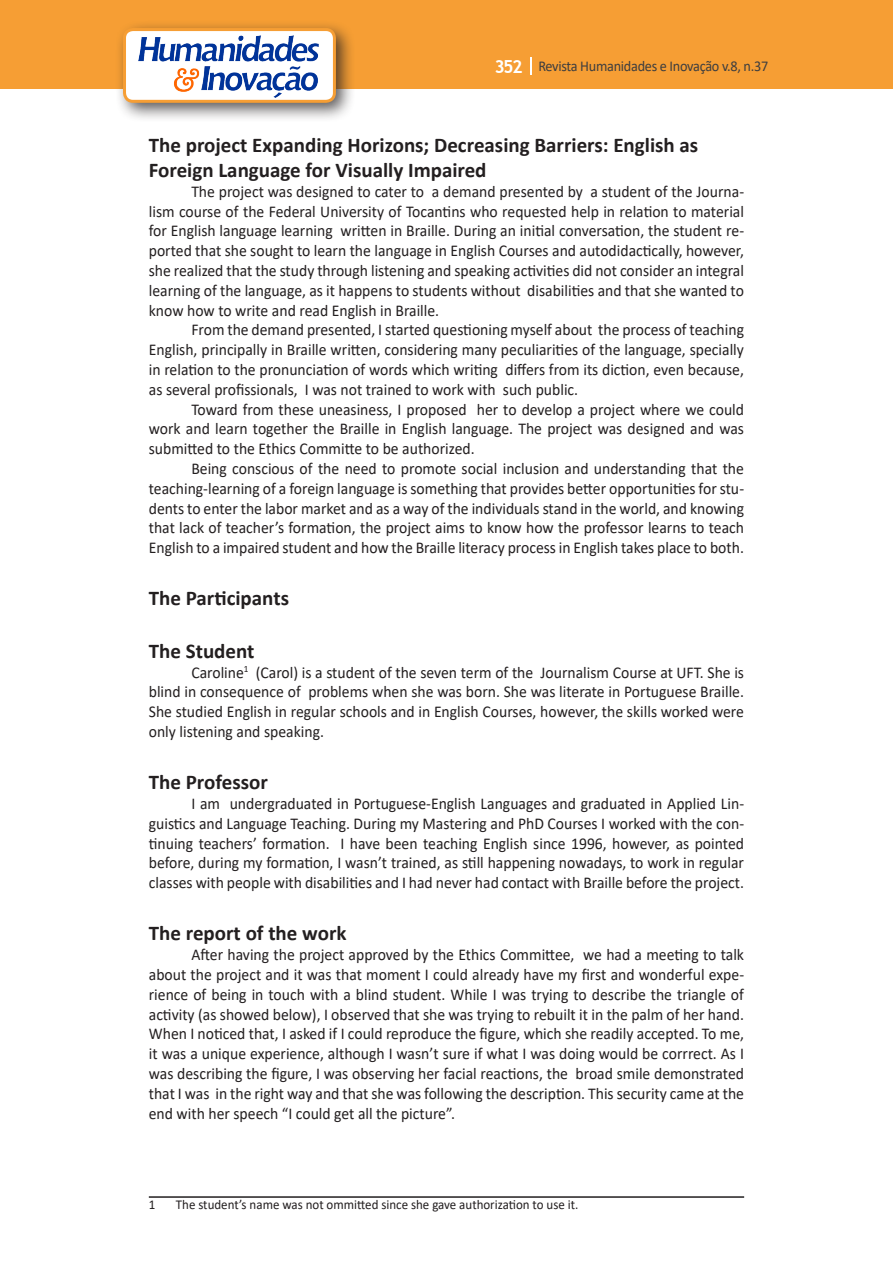
<style>
.page{position:relative;width:893px;height:1263px;background:#fff}
.page>*{position:absolute;margin:0;border:0;box-sizing:border-box;transform-origin:0 0}
.Titulo_2{font:700 21px/25.2px "Calibri";color:#231f20}
.Texto{font:16.5px/19.8px "Calibri";color:#231f20;text-align:justify;scale:.95 1}
.t1{font:15px "Calibri";letter-spacing:-.02em;color:#3e3e3f;scale:.95 1}
.Rodapé{font:13.5px "Calibri";color:#231f20;scale:.96 1}
.s1{font-family:"Trebuchet MS";font-weight:700;font-size:18px;color:#fff}
</style>
<div class="page">
<div style="left:0;top:0;width:893px;height:88px;background:#f69e34"></div>
<svg style="left:530px;top:57px;width:2px;height:18px"></svg>
<div style="left:115px;top:20px;width:241px;height:103px;background:#231f20;opacity:.75"></div>
<div style="left:125px;top:30px;width:209px;height:71px;background:#fff;border-radius:9px"></div>
<img style="left:138px;top:35px;width:181px;height:62px">
<div style="left:123px;top:28px;width:213px;height:75px;border:3px solid #f69e34;border-radius:9px"></div>
<hr style="left:149px;top:1196px;width:595px;height:2px;background:#231f20">
<p class="t1" style="left:495px;top:56px;width:290px"><span class="s1">352</span> Revista Humanidades e Inovação v.8, n.37</p>
<p class="Titulo_2" style="left:149px;top:132px;width:551px">The project Expanding Horizons; Decreasing Barriers: English as<br>Foreign Language for Visually Impaired</p>
<p class="Texto" style="left:149px;top:181px;width:628px;text-indent:43px">The project was designed to cater to a demand presented by a student of the Journa&shy;lism course of the Federal University of Tocantins who requested help in relation to material for English language learning written in Braille. During an initial conversation, the student re&shy;ported that she sought to learn the language in English Courses and autodidactically, however, she realized that the study through listening and speaking activities did not consider an integral learning of the language, as it happens to students without disabilities and that she wanted to know how to write and read English in Braille.</p>
<p class="Texto" style="left:149px;top:320px;width:628px;text-indent:43px">From the demand presented, I started questioning myself about the process of teaching English, principally in Braille written, considering many peculiarities of the language, specially in relation to the pronunciation of words which writing differs from its diction, even because, as several profissionals, I was not trained to work with such public.</p>
<p class="Texto" style="left:149px;top:399px;width:628px;text-indent:43px">Toward from these uneasiness, I proposed her to develop a project where we could work and learn together the Braille in English language. The project was designed and was submitted to the Ethics Committe to be authorized.</p>
<p class="Texto" style="left:149px;top:458px;width:628px;text-indent:43px">Being conscious of the need to promote social inclusion and understanding that the teaching-learning of a foreign language is something that provides better opportunities for stu&shy;dents to enter the labor market and as a way of the individuals stand in the world, and knowing that lack of teacher’s formation, the project aims to know how the professor learns to teach English to a impaired student and how the Braille literacy process in English takes place to both.</p>
<p class="Titulo_2" style="left:149px;top:586px;width:142px">The Participants</p>
<p class="Titulo_2" style="left:149px;top:638px;width:107px">The Student</p>
<p class="Texto" style="left:149px;top:662px;width:628px;text-indent:43px">Caroline<sup>1</sup> (Carol) is a student of the seven term of the Journalism Course at UFT. She is blind in consequence of problems when she was born. She was literate in Portuguese Braille.<br>She studied English in regular schools and in English Courses, however, the skills worked were only listening and speaking.</p>
<p class="Titulo_2" style="left:149px;top:769px;width:121px">The Professor</p>
<p class="Texto" style="left:149px;top:793px;width:628px;text-indent:43px">I am undergraduated in Portuguese-English Languages and graduated in Applied Lin&shy;guistics and Language Teaching. During my Mastering and PhD Courses I worked with the con&shy;tinuing teachers’ formation. I have been teaching English since 1996, however, as pointed before, during my formation, I wasn’t trained, as still happening nowadays, to work in regular classes with people with disabilities and I had never had contact with Braille before the project.</p>
<p class="Titulo_2" style="left:149px;top:920px;width:199px">The report of the work</p>
<p class="Texto" style="left:149px;top:944px;width:628px;text-indent:43px">After having the project approved by the Ethics Committee, we had a meeting to talk about the project and it was that moment I could already have my first and wonderful expe&shy;rience of being in touch with a blind student. While I was trying to describe the triangle of activity (as showed below), I observed that she was trying to rebuilt it in the palm of her hand.<br>When I noticed that, I asked if I could reproduce the figure, which she readily accepted. To me, it was a unique experience, although I wasn’t sure if what I was doing would be corrrect. As I was describing the figure, I was observing her facial reactions, the broad smile demonstrated that I was in the right way and that she was following the description. This security came at the end with her speech “I could get all the picture”.</p>
<p class="Rodapé" style="left:149px;top:1195px;width:8px">1</p>
<p class="Rodapé" style="left:176px;top:1195px;width:421px">The student’s name was not ommitted since she gave authorization to use it.</p>
</div>
